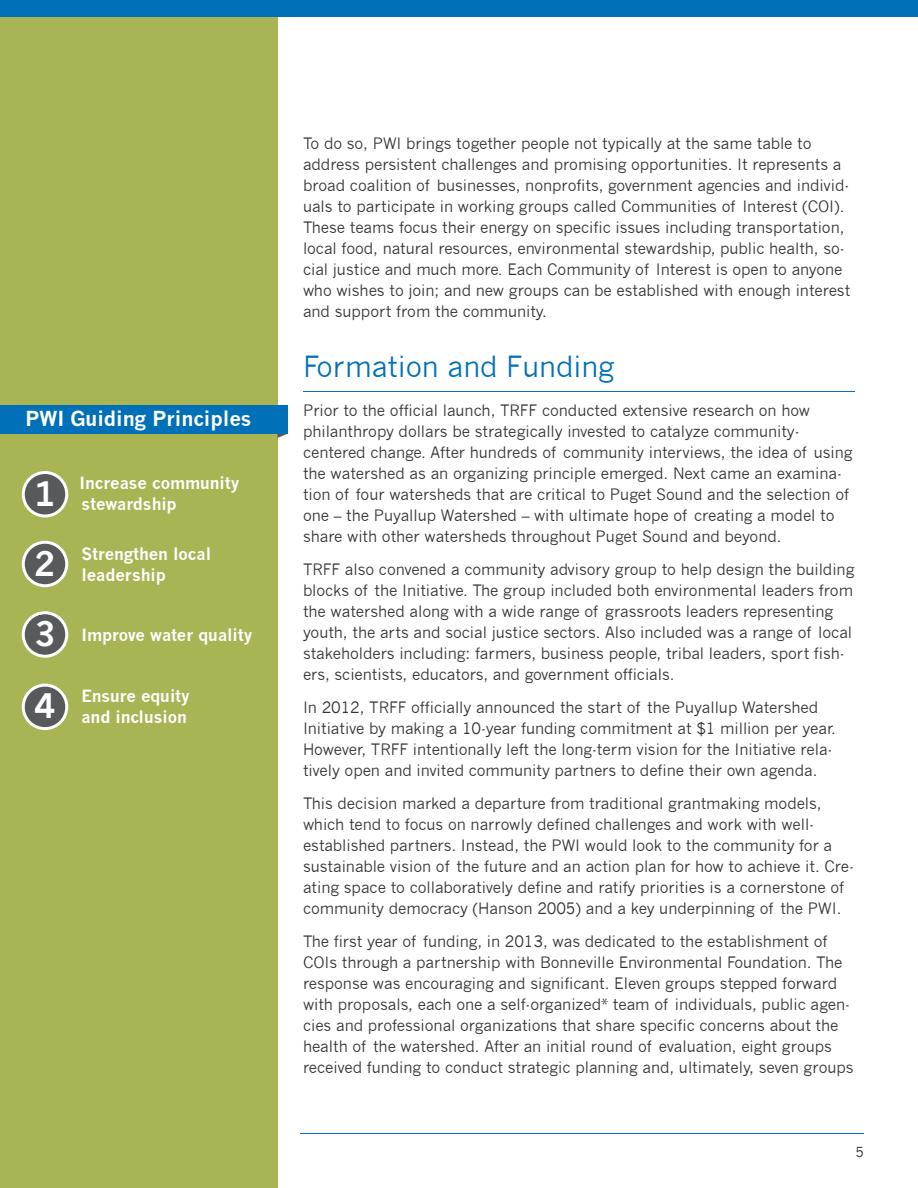
<style>
.page{position:relative;width:918px;height:1188px;background:#fff}
.page>*{position:absolute;margin:0;border:0;box-sizing:border-box;transform-origin:0 0}
.t1{font:700 33px/70.8px "News Gothic";color:#fff;text-align:justify}
.t2{font:28.5px "News Gothic";letter-spacing:-.005em;color:#0070b9}
.t3{font:700 20.25px "News Gothic";letter-spacing:-.005em;color:#fff}
.t4{font:700 16.5px/21px "News Gothic";letter-spacing:-.005em;color:#fff}
.t5{font:15.3px/21px "News Gothic";letter-spacing:-.005em;color:#333}
.t6{font:13.5px "News Gothic";color:#333}
</style>
<div class="page">
<hr style="left:300px;top:1134px;width:564px;height:1px;background:#0070b9">
<div style="left:0;top:5px;width:278px;height:1183px;background:#a9b555"></div>
<div style="left:0;top:0;width:918px;height:16px;background:#0070b9"></div>
<hr style="left:303px;top:391px;width:552px;height:1px;background:#0070b9">
<svg style="left:278px;top:434px;width:9px;height:4px"></svg>
<div style="left:0;top:405px;width:288px;height:29px;background:#0070b9"></div>
<svg style="left:22px;top:471px;width:46px;height:47px"></svg>
<svg style="left:22px;top:541px;width:46px;height:46px"></svg>
<svg style="left:22px;top:611px;width:46px;height:47px"></svg>
<svg style="left:22px;top:684px;width:46px;height:46px"></svg>
<h3 class="t3" style="left:26px;top:406px;width:228px">PWI Guiding Principles</h3>
<h1 class="t1" style="left:34px;top:458px;width:22px">1<br>2<br>3<br>4</h1>
<p class="t4" style="left:80px;top:473px;width:161px">Increase community stewardship</p>
<p class="t4" style="left:81px;top:543px;width:131px">Strengthen local leadership</p>
<p class="t4" style="left:81px;top:624px;width:173px">Improve water quality</p>
<p class="t4" style="left:81px;top:686px;width:110px">Ensure equity and inclusion</p>
<p class="t5" style="left:303px;top:133px;width:549px">To do so, PWI brings together people not typically at the same table to address persistent challenges and promising opportunities. It represents a broad coalition of businesses, nonprofits, government agencies and individ&shy;uals to participate in working groups called Communities of Interest (COI).<br>These teams focus their energy on specific issues including transportation, local food, natural resources, environmental stewardship, public health, so&shy;cial justice and much more. Each Community of Interest is open to anyone who wishes to join; and new groups can be established with enough interest and support from the community.</p>
<h2 class="t2" style="left:303px;top:349px;width:313px">Formation and Funding</h2>
<p class="t5" style="left:303px;top:400px;width:551px">Prior to the official launch, TRFF conducted extensive research on how philanthropy dollars be strategically invested to catalyze community&shy;centered change. After hundreds of community interviews, the idea of using the watershed as an organizing principle emerged. Next came an examina&shy;tion of four watersheds that are critical to Puget Sound and the selection of one – the Puyallup Watershed – with ultimate hope of creating a model to share with other watersheds throughout Puget Sound and beyond.</p>
<p class="t5" style="left:303px;top:559px;width:553px">TRFF also convened a community advisory group to help design the building blocks of the Initiative. The group included both environmental leaders from the watershed along with a wide range of grassroots leaders representing youth, the arts and social justice sectors. Also included was a range of local stakeholders including: farmers, business people, tribal leaders, sport fish&shy;ers, scientists, educators, and government officials.</p>
<p class="t5" style="left:303px;top:697px;width:535px">In 2012, TRFF officially announced the start of the Puyallup Watershed Initiative by making a 10-year funding commitment at $1 million per year.<br>However, TRFF intentionally left the long-term vision for the Initiative rela&shy;tively open and invited community partners to define their own agenda.</p>
<p class="t5" style="left:303px;top:793px;width:552px">This decision marked a departure from traditional grantmaking models, which tend to focus on narrowly defined challenges and work with well&shy;established partners. Instead, the PWI would look to the community for a sustainable vision of the future and an action plan for how to achieve it. Cre&shy;ating space to collaboratively define and ratify priorities is a cornerstone of community democracy (Hanson 2005) and a key underpinning of the PWI.</p>
<p class="t5" style="left:303px;top:931px;width:552px">The first year of funding, in 2013, was dedicated to the establishment of COIs through a partnership with Bonneville Environmental Foundation. The response was encouraging and significant. Eleven groups stepped forward with proposals, each one a self-organized* team of individuals, public agen&shy;cies and professional organizations that share specific concerns about the health of the watershed. After an initial round of evaluation, eight groups received funding to conduct strategic planning and, ultimately, seven groups</p>
<p class="t6" style="left:856px;top:1144px;width:10px">5</p>
</div>
